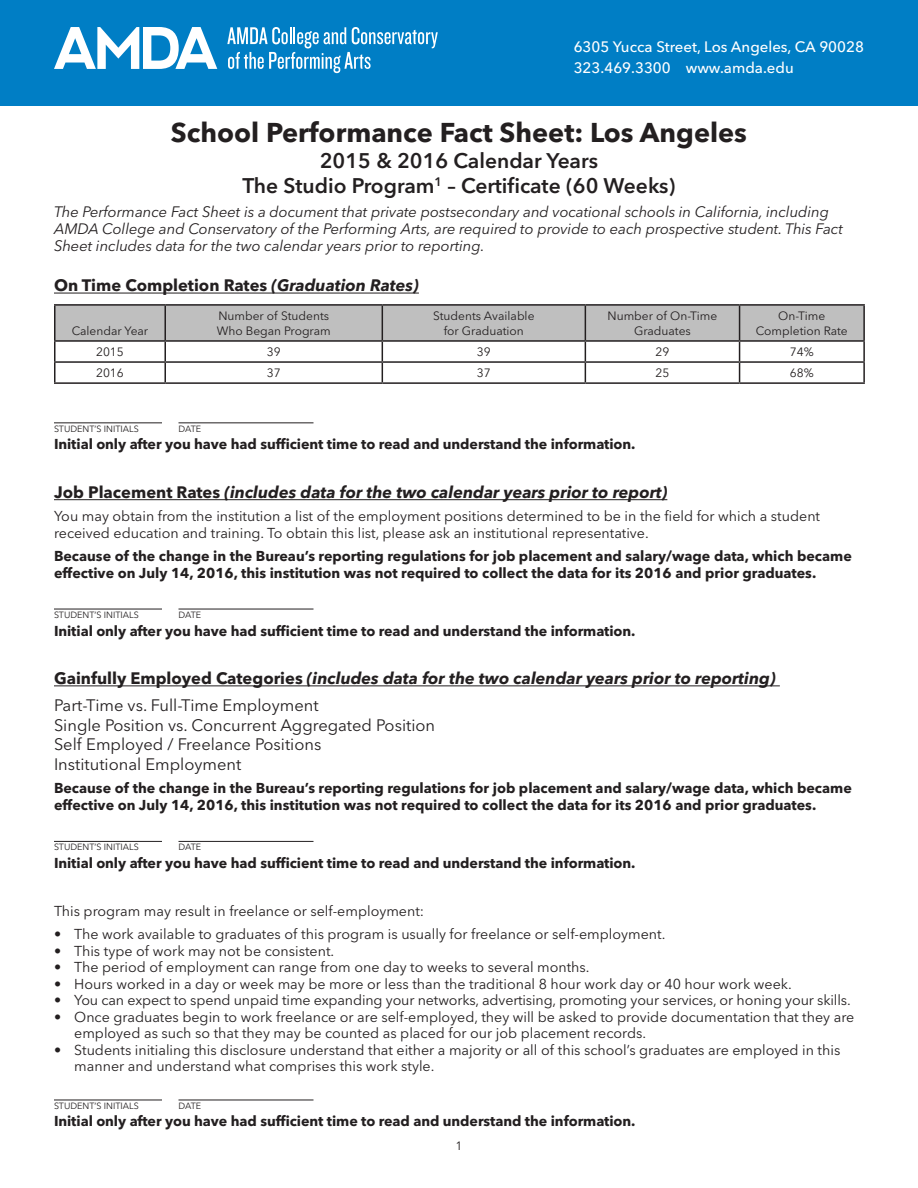
<style>
.page{position:relative;width:918px;height:1188px;background:#fff}
.page>*{position:absolute;margin:0;border:0;box-sizing:border-box;transform-origin:0 0}
.Page_Header{font:700 27px "Avenir Next LT Pro";color:#231f20}
.Page_Subhead{font:600 21px "Avenir Next LT Pro";color:#231f20}
.Table_Header{font:italic 700 16.5px "Avenir Next LT Pro";color:#231f20}
.table_subheader{font:16.5px "Avenir Next LT Pro";color:#231f20}
.Table_Header-2{font:700 16.5px "Avenir Next LT Pro";color:#231f20}
.Intro_Ital{font:italic 15px/17.2px "Avenir Next LT Pro";letter-spacing:-.005em;color:#231f20}
.t1{font:500 15px/21px "Avenir Next LT Pro";color:#fff}
.body_smaller_small_s{font:14.25px/16.5px "Avenir Next LT Pro";color:#231f20}
.bureau_s_reporting{font:700 14.25px/16.5px "Avenir Next LT Pro";color:#231f20}
.Initial_Instrux{font:700 14.25px "Avenir Next LT Pro";letter-spacing:-.005em;color:#231f20}
.Table_Text_Basic{font:12px/15px "Avenir Next LT Pro";color:#231f20;text-align:center}
.form_field_label{font:9px "Avenir Next LT Pro";color:#231f20}
.s1{font-style:italic}
.s2{font-style:normal}
</style>
<div class="page">
<hr style="left:54px;top:293px;width:365px;height:1px;background:#231f20">
<hr style="left:54px;top:499px;width:613px;height:1px;background:#231f20">
<hr style="left:54px;top:685px;width:726px;height:1px;background:#231f20">
<hr style="left:54px;top:304px;width:111px;height:2px;background:#231f20">
<hr style="left:165px;top:304px;width:217px;height:2px;background:#231f20">
<hr style="left:382px;top:304px;width:203px;height:2px;background:#231f20">
<hr style="left:585px;top:304px;width:155px;height:2px;background:#231f20">
<hr style="left:740px;top:304px;width:125px;height:2px;background:#231f20">
<svg style="left:54px;top:305px;width:811px;height:77px"></svg>
<hr style="left:54px;top:382px;width:111px;height:2px;background:#231f20">
<hr style="left:165px;top:382px;width:217px;height:2px;background:#231f20">
<hr style="left:382px;top:382px;width:203px;height:2px;background:#231f20">
<hr style="left:585px;top:382px;width:155px;height:2px;background:#231f20">
<hr style="left:740px;top:382px;width:125px;height:2px;background:#231f20">
<hr style="left:54px;top:422px;width:108px;height:1px;background:#231f20">
<hr style="left:178px;top:422px;width:136px;height:1px;background:#231f20">
<hr style="left:54px;top:609px;width:108px;height:1px;background:#231f20">
<hr style="left:178px;top:609px;width:136px;height:1px;background:#231f20">
<hr style="left:54px;top:841px;width:108px;height:1px;background:#231f20">
<hr style="left:178px;top:841px;width:136px;height:1px;background:#231f20">
<hr style="left:54px;top:1100px;width:108px;height:1px;background:#231f20">
<hr style="left:178px;top:1100px;width:136px;height:1px;background:#231f20">
<div style="left:0;top:0;width:918px;height:106px;background:#007ec5"></div>
<svg style="left:54px;top:27px;width:163px;height:42px"></svg>
<svg style="left:227px;top:27px;width:211px;height:46px"></svg>
<p class="t1" style="left:574px;top:36px;width:292px">6305 Yucca Street, Los Angeles, CA 90028<br>323.469.3300 www.amda.edu</p>
<p class="Page_Header" style="left:171px;top:116px;width:578px">School Performance Fact Sheet: Los Angeles</p>
<p class="Page_Subhead" style="left:320px;top:148px;width:280px">2015 &amp; 2016 Calendar Years</p>
<p class="Page_Subhead" style="left:242px;top:173px;width:435px">The Studio Program<sup>1</sup> – Certificate (60 Weeks)</p>
<p class="Intro_Ital" style="left:54px;top:203px;width:790px">The Performance Fact Sheet is a document that private postsecondary and vocational schools in California, including<br>AMDA College and Conservatory of the Performing Arts, are required to provide to each prospective student. This Fact<br>Sheet includes data for the two calendar years prior to reporting.</p>
<p class="Table_Header-2" style="left:54px;top:276px;width:366px">On Time Completion Rates <span class="s1">(Graduation Rates)</span></p>
<p class="Table_Text_Basic" style="left:72px;top:323px;width:78px">Calendar Year</p>
<p class="Table_Text_Basic" style="left:217px;top:308px;width:116px;text-align:left">Number of Students<br>Who Began Program</p>
<p class="Table_Text_Basic" style="left:433px;top:308px;width:103px">Students Available for Graduation</p>
<p class="Table_Text_Basic" style="left:608px;top:308px;width:111px">Number of On-Time<br>Graduates</p>
<p class="Table_Text_Basic" style="left:756px;top:308px;width:94px">On-Time<br>Completion Rate</p>
<p class="Table_Text_Basic" style="left:96px;top:344px;width:29px">2015</p>
<p class="Table_Text_Basic" style="left:267px;top:344px;width:15px">39</p>
<p class="Table_Text_Basic" style="left:477px;top:344px;width:15px">39</p>
<p class="Table_Text_Basic" style="left:656px;top:344px;width:15px">29</p>
<p class="Table_Text_Basic" style="left:790px;top:344px;width:25px">74%</p>
<p class="Table_Text_Basic" style="left:96px;top:365px;width:29px">2016</p>
<p class="Table_Text_Basic" style="left:267px;top:365px;width:15px">37</p>
<p class="Table_Text_Basic" style="left:477px;top:365px;width:15px">37</p>
<p class="Table_Text_Basic" style="left:656px;top:365px;width:15px">25</p>
<p class="Table_Text_Basic" style="left:790px;top:365px;width:25px">68%</p>
<p class="form_field_label" style="left:54px;top:423px;width:86px">STUDENT’S INITIALS</p>
<p class="form_field_label" style="left:178px;top:423px;width:24px">DATE</p>
<p class="Initial_Instrux" style="left:54px;top:436px;width:583px">Initial only after you have had sufficient time to read and understand the information.</p>
<p class="Table_Header" style="left:54px;top:482px;width:615px"><span class="s2">Job Placement Rates</span> (includes data for the two calendar years prior to report)</p>
<p class="body_smaller_small_s" style="left:54px;top:508px;width:768px">You may obtain from the institution a list of the employment positions determined to be in the field for which a student received education and training. To obtain this list, please ask an institutional representative.</p>
<p class="bureau_s_reporting" style="left:54px;top:548px;width:799px">Because of the change in the Bureau’s reporting regulations for job placement and salary/wage data, which became effective on July 14, 2016, this institution was not required to collect the data for its 2016 and prior graduates.</p>
<p class="form_field_label" style="left:54px;top:610px;width:86px">STUDENT’S INITIALS</p>
<p class="form_field_label" style="left:178px;top:610px;width:24px">DATE</p>
<p class="Initial_Instrux" style="left:54px;top:622px;width:583px">Initial only after you have had sufficient time to read and understand the information.</p>
<p class="Table_Header" style="left:54px;top:668px;width:723px"><span class="s2">Gainfully Employed Categories</span> (includes data for the two calendar years prior to reporting)</p>
<p class="table_subheader" style="left:54px;top:695px;width:266px">Part-Time vs. Full-Time Employment</p>
<p class="table_subheader" style="left:54px;top:715px;width:383px">Single Position vs. Concurrent Aggregated Position</p>
<p class="table_subheader" style="left:54px;top:735px;width:269px">Self Employed / Freelance Positions</p>
<p class="table_subheader" style="left:54px;top:755px;width:189px">Institutional Employment</p>
<p class="bureau_s_reporting" style="left:54px;top:780px;width:799px">Because of the change in the Bureau’s reporting regulations for job placement and salary/wage data, which became effective on July 14, 2016, this institution was not required to collect the data for its 2016 and prior graduates.</p>
<p class="form_field_label" style="left:54px;top:842px;width:86px">STUDENT’S INITIALS</p>
<p class="form_field_label" style="left:178px;top:842px;width:24px">DATE</p>
<p class="Initial_Instrux" style="left:54px;top:854px;width:583px">Initial only after you have had sufficient time to read and understand the information.</p>
<p class="body_smaller_small_s" style="left:54px;top:903px;width:372px">This program may result in freelance or self-employment:</p>
<p class="body_smaller_small_s" style="left:54px;top:926px;width:613px">• The work available to graduates of this program is usually for freelance or self-employment.</p>
<p class="body_smaller_small_s" style="left:54px;top:942px;width:282px">• This type of work may not be consistent.</p>
<p class="body_smaller_small_s" style="left:54px;top:959px;width:537px">• The period of employment can range from one day to weeks to several months.</p>
<p class="body_smaller_small_s" style="left:54px;top:975px;width:739px">• Hours worked in a day or week may be more or less than the traditional 8 hour work day or 40 hour work week.</p>
<p class="body_smaller_small_s" style="left:54px;top:992px;width:798px">• You can expect to spend unpaid time expanding your networks, advertising, promoting your services, or honing your skills.</p>
<p class="body_smaller_small_s" style="left:74px;top:1008px;width:782px;text-indent:-20px">• Once graduates begin to work freelance or are self-employed, they will be asked to provide documentation that they are employed as such so that they may be counted as placed for our job placement records.</p>
<p class="body_smaller_small_s" style="left:74px;top:1041px;width:768px;text-indent:-20px">• Students initialing this disclosure understand that either a majority or all of this school’s graduates are employed in this manner and understand what comprises this work style.</p>
<p class="form_field_label" style="left:54px;top:1100px;width:86px">STUDENT’S INITIALS</p>
<p class="form_field_label" style="left:178px;top:1100px;width:24px">DATE</p>
<p class="Initial_Instrux" style="left:54px;top:1113px;width:583px">Initial only after you have had sufficient time to read and understand the information.</p>
<p class="Table_Text_Basic" style="left:456px;top:1138px;width:8px">1</p>
</div>
